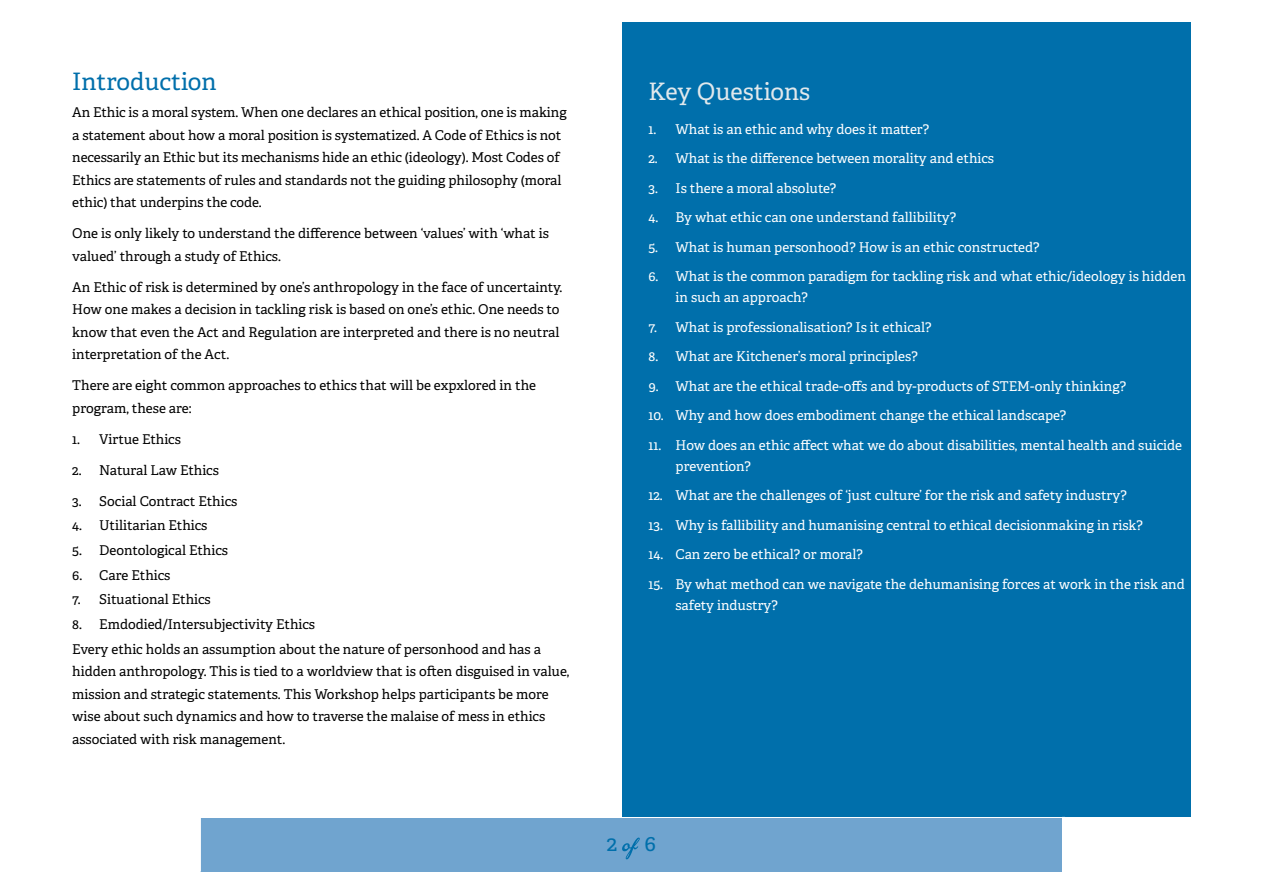
<style>
.page{position:relative;width:1263px;height:893px;background:#fff}
.page>*{position:absolute;margin:0;border:0;box-sizing:border-box;transform-origin:0 0}
.t1{font:24px "Adelle";color:#006fab}
.t2{font:24px "Adelle";color:#e0e8ec}
.t3{font:21.75px "Adelle";color:#006fab}
.t4{font:13.5px/22.5px "Adelle";color:#000}
.t5{font:13.5px/21px "Adelle";color:#fff}
</style>
<div class="page">
<div style="left:622px;top:23px;width:569px;height:794px;background:#006fab"></div>
<div style="left:201px;top:818px;width:861px;height:54px;background:#70a4cf"></div>
<svg style="left:622px;top:837px;width:18px;height:22px"></svg>
<h1 class="t1" style="left:72px;top:67px;width:146px">Introduction</h1>
<p class="t4" style="left:72px;top:101px;width:496px">An Ethic is a moral system. When one declares an ethical position, one is making a statement about how a moral position is systematized. A Code of Ethics is not necessarily an Ethic but its mechanisms hide an ethic (ideology). Most Codes of Ethics are statements of rules and standards not the guiding philosophy (moral ethic) that underpins the code.</p>
<p class="t4" style="left:72px;top:222px;width:478px">One is only likely to understand the difference between ‘values’ with ‘what is valued’ through a study of Ethics.</p>
<p class="t4" style="left:72px;top:276px;width:492px">An Ethic of risk is determined by one’s anthropology in the face of uncertainty.<br>How one makes a decision in tackling risk is based on one’s ethic. One needs to know that even the Act and Regulation are interpreted and there is no neutral interpretation of the Act.</p>
<p class="t4" style="left:72px;top:374px;width:465px">There are eight common approaches to ethics that will be expxlored in the program, these are:</p>
<p class="t4" style="left:72px;top:428px;width:110px">1. Virtue Ethics</p>
<p class="t4" style="left:72px;top:459px;width:148px">2. Natural Law Ethics</p>
<p class="t4" style="left:72px;top:490px;width:167px">3. Social Contract Ethics</p>
<p class="t4" style="left:72px;top:515px;width:137px">4. Utilitarian Ethics</p>
<p class="t4" style="left:72px;top:539px;width:157px">5. Deontological Ethics</p>
<p class="t4" style="left:72px;top:564px;width:100px">6. Care Ethics</p>
<p class="t4" style="left:72px;top:588px;width:140px">7. Situational Ethics</p>
<p class="t4" style="left:72px;top:612px;width:470px;line-height:24.6px">8. Emdodied/Intersubjectivity Ethics<br>Every ethic holds an assumption about the nature of personhood and has a</p>
<p class="t4" style="left:72px;top:660px;width:499px">hidden anthropology. This is tied to a worldview that is often disguised in value, mission and strategic statements. This Workshop helps participants be more wise about such dynamics and how to traverse the malaise of mess in ethics associated with risk management.</p>
<h1 class="t2" style="left:648px;top:77px;width:163px">Key Questions</h1>
<p class="t5" style="left:648px;top:119px;width:282px">1. What is an ethic and why does it matter?</p>
<p class="t5" style="left:648px;top:148px;width:347px">2. What is the difference between morality and ethics</p>
<p class="t5" style="left:648px;top:177px;width:189px">3. Is there a moral absolute?</p>
<p class="t5" style="left:648px;top:207px;width:309px">4. By what ethic can one understand fallibility?</p>
<p class="t5" style="left:648px;top:236px;width:392px">5. What is human personhood? How is an ethic constructed?</p>
<p class="t5" style="left:675px;top:266px;width:512px;text-indent:-27px">6. What is the common paradigm for tackling risk and what ethic/ideology is hidden in such an approach?</p>
<p class="t5" style="left:648px;top:316px;width:284px">7. What is professionalisation? Is it ethical?</p>
<p class="t5" style="left:648px;top:346px;width:271px">8. What are Kitchener’s moral principles?</p>
<p class="t5" style="left:648px;top:375px;width:479px">9. What are the ethical trade-offs and by-products of STEM-only thinking?</p>
<p class="t5" style="left:648px;top:405px;width:419px">10. Why and how does embodiment change the ethical landscape?</p>
<p class="t5" style="left:675px;top:434px;width:508px;text-indent:-27px">11. How does an ethic affect what we do about disabilities, mental health and suicide prevention?</p>
<p class="t5" style="left:648px;top:485px;width:480px">12. What are the challenges of ‘just culture’ for the risk and safety industry?</p>
<p class="t5" style="left:648px;top:514px;width:496px">13. Why is fallibility and humanising central to ethical decisionmaking in risk?</p>
<p class="t5" style="left:648px;top:544px;width:216px">14. Can zero be ethical? or moral?</p>
<p class="t5" style="left:675px;top:573px;width:511px;text-indent:-27px">15. By what method can we navigate the dehumanising forces at work in the risk and safety industry?</p>
<h2 class="t3" style="left:607px;top:830px;width:12px">2</h2>
<h2 class="t3" style="left:645px;top:830px;width:13px">6</h2>
</div>
